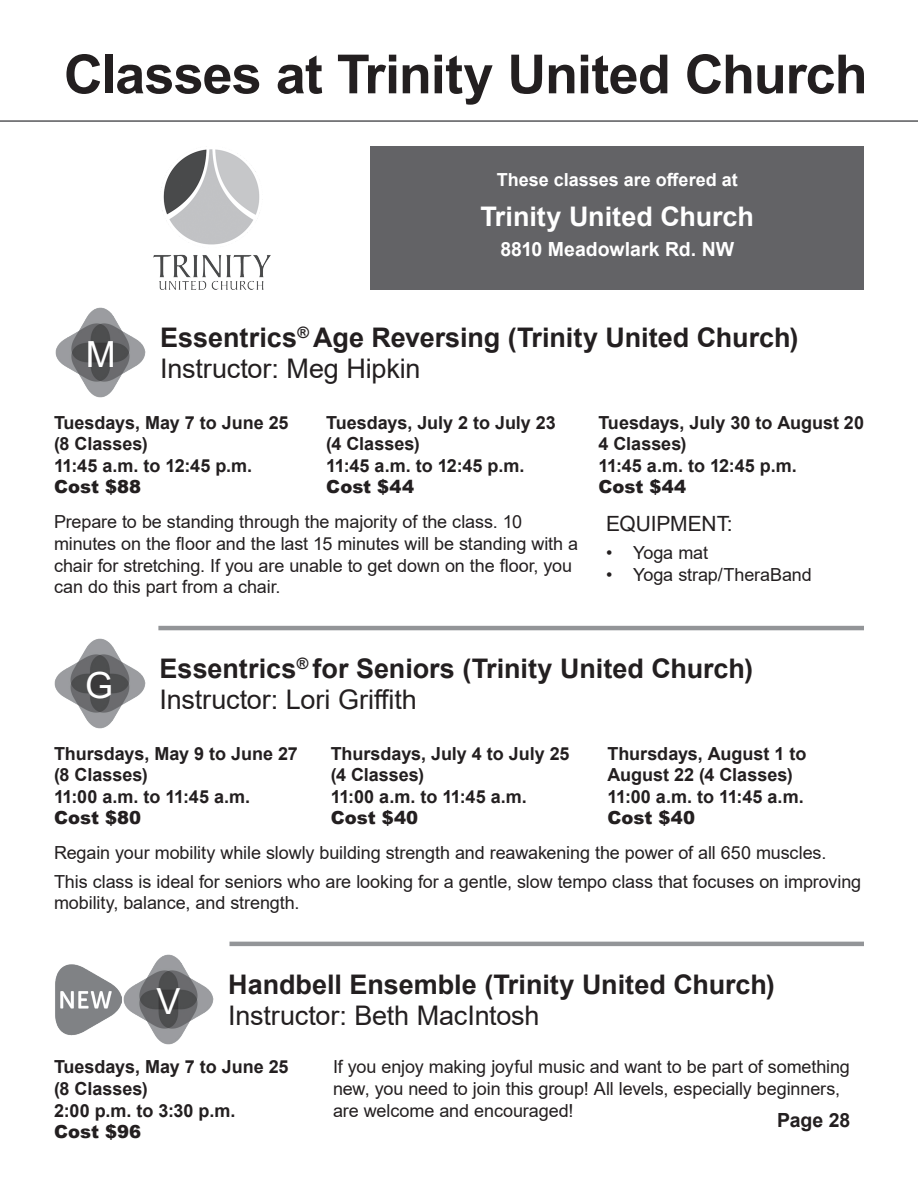
<style>
.page{position:relative;width:918px;height:1188px;background:#fff}
.page>*{position:absolute;margin:0;border:0;box-sizing:border-box;transform-origin:0 0}
.Page_Titles{font:700 54px "Arial";letter-spacing:-.015em;color:#231f20}
.t1{font:36px "Arial";color:#fff}
.Class_Titles{font:700 27px "Arial";color:#231f20}
.Instructor_Names{font:27px "Arial";letter-spacing:-.005em;color:#231f20}
.t2{font:700 27px "Arial";letter-spacing:-.005em;color:#fff}
.Class_Subtitles{font:21px "Arial";letter-spacing:-.005em;color:#231f20}
.t3{font:700 19.5px "Arial";color:#fff}
.t4{font:700 19.5px "Arial";color:#231f20}
.Main_Paragraph_Text{font:18px/21.6px "Arial";letter-spacing:-.005em;color:#231f20}
.Class_Date_Time{font:700 18px/21.6px "Arial";color:#231f20}
.t5{font:700 18px "Arial";color:#fff}
.s1{font-weight:900}
</style>
<div class="page">
<img style="left:154px;top:149px;width:117px;height:141px">
<div style="left:371px;top:146px;width:493px;height:144px;background:#636366"></div>
<hr style="left:0;top:120px;width:918px;height:2px;background:#57585a">
<img style="left:55px;top:639px;width:90px;height:90px">
<img style="left:56px;top:308px;width:90px;height:90px">
<hr style="left:158px;top:626px;width:706px;height:4px;background:#939598">
<hr style="left:230px;top:942px;width:634px;height:4px;background:#939598">
<img style="left:124px;top:954px;width:90px;height:90px">
<img style="left:55px;top:964px;width:67px;height:71px">
<p class="Page_Titles" style="left:64px;top:36px;width:805px">Classes at Trinity United Church</p>
<p class="t5" style="left:497px;top:167px;width:242px">These classes are offered at</p>
<p class="t2" style="left:481px;top:197px;width:275px">Trinity United Church</p>
<p class="t3" style="left:500px;top:235px;width:235px">8810 Meadowlark Rd. NW</p>
<p class="Class_Titles" style="left:160px;top:319px;width:640px">Essentrics<sup>®</sup> Age Reversing (Trinity United Church)</p>
<p class="t1" style="left:86px;top:329px;width:31px">M</p>
<p class="Instructor_Names" style="left:160px;top:350px;width:262px">Instructor: Meg Hipkin</p>
<p class="Class_Date_Time" style="left:54px;top:412px;width:236px">Tuesdays, May 7 to June 25 (8 Classes)<br>11:45 a.m. to 12:45 p.m.<br><span class="s1">Cost $88</span></p>
<p class="Class_Date_Time" style="left:326px;top:412px;width:231px">Tuesdays, July 2 to July 23 (4 Classes)<br>11:45 a.m. to 12:45 p.m.<br><span class="s1">Cost $44</span></p>
<p class="Class_Date_Time" style="left:598px;top:412px;width:267px">Tuesdays, July 30 to August 20<br>4 Classes)<br>11:45 a.m. to 12:45 p.m.<br><span class="s1">Cost $44</span></p>
<p class="Main_Paragraph_Text" style="left:54px;top:511px;width:526px">Prepare to be standing through the majority of the class. 10 minutes on the floor and the last 15 minutes will be standing with a chair for stretching. If you are unable to get down on the floor, you can do this part from a chair.</p>
<p class="Class_Subtitles" style="left:606px;top:509px;width:128px">EQUIPMENT:</p>
<p class="Main_Paragraph_Text" style="left:606px;top:542px;width:104px">• Yoga mat</p>
<p class="Main_Paragraph_Text" style="left:606px;top:563px;width:207px">• Yoga strap/TheraBand</p>
<p class="t1" style="left:85px;top:660px;width:30px">G</p>
<p class="Class_Titles" style="left:160px;top:650px;width:595px">Essentrics<sup>®</sup> for Seniors (Trinity United Church)</p>
<p class="Instructor_Names" style="left:160px;top:681px;width:259px">Instructor: Lori Griffith</p>
<p class="Class_Date_Time" style="left:54px;top:743px;width:245px">Thursdays, May 9 to June 27 (8 Classes)<br>11:00 a.m. to 11:45 a.m.<br><span class="s1">Cost $80</span></p>
<p class="Class_Date_Time" style="left:331px;top:743px;width:240px">Thursdays, July 4 to July 25 (4 Classes)<br>11:00 a.m. to 11:45 a.m.<br><span class="s1">Cost $40</span></p>
<p class="Class_Date_Time" style="left:608px;top:743px;width:201px">Thursdays, August 1 to<br>August 22 (4 Classes)<br>11:00 a.m. to 11:45 a.m.<br><span class="s1">Cost $40</span></p>
<p class="Main_Paragraph_Text" style="left:54px;top:842px;width:774px">Regain your mobility while slowly building strength and reawakening the power of all 650 muscles.</p>
<p class="Main_Paragraph_Text" style="left:54px;top:871px;width:809px">This class is ideal for seniors who are looking for a gentle, slow tempo class that focuses on improving mobility, balance, and strength.</p>
<p class="t1" style="left:157px;top:976px;width:26px">V</p>
<p class="Class_Titles" style="left:228px;top:965px;width:548px">Handbell Ensemble (Trinity United Church)</p>
<p class="Instructor_Names" style="left:228px;top:997px;width:313px">Instructor: Beth MacIntosh</p>
<p class="Class_Date_Time" style="left:54px;top:1056px;width:236px">Tuesdays, May 7 to June 25 (8 Classes)<br>2:00 p.m. to 3:30 p.m.<br><span class="s1">Cost $96</span></p>
<p class="Main_Paragraph_Text" style="left:333px;top:1056px;width:518px">If you enjoy making joyful music and want to be part of something new, you need to join this group! All levels, especially beginners, are welcome and encouraged!</p>
<p class="t4" style="left:777px;top:1107px;width:75px">Page 28</p>
</div>
